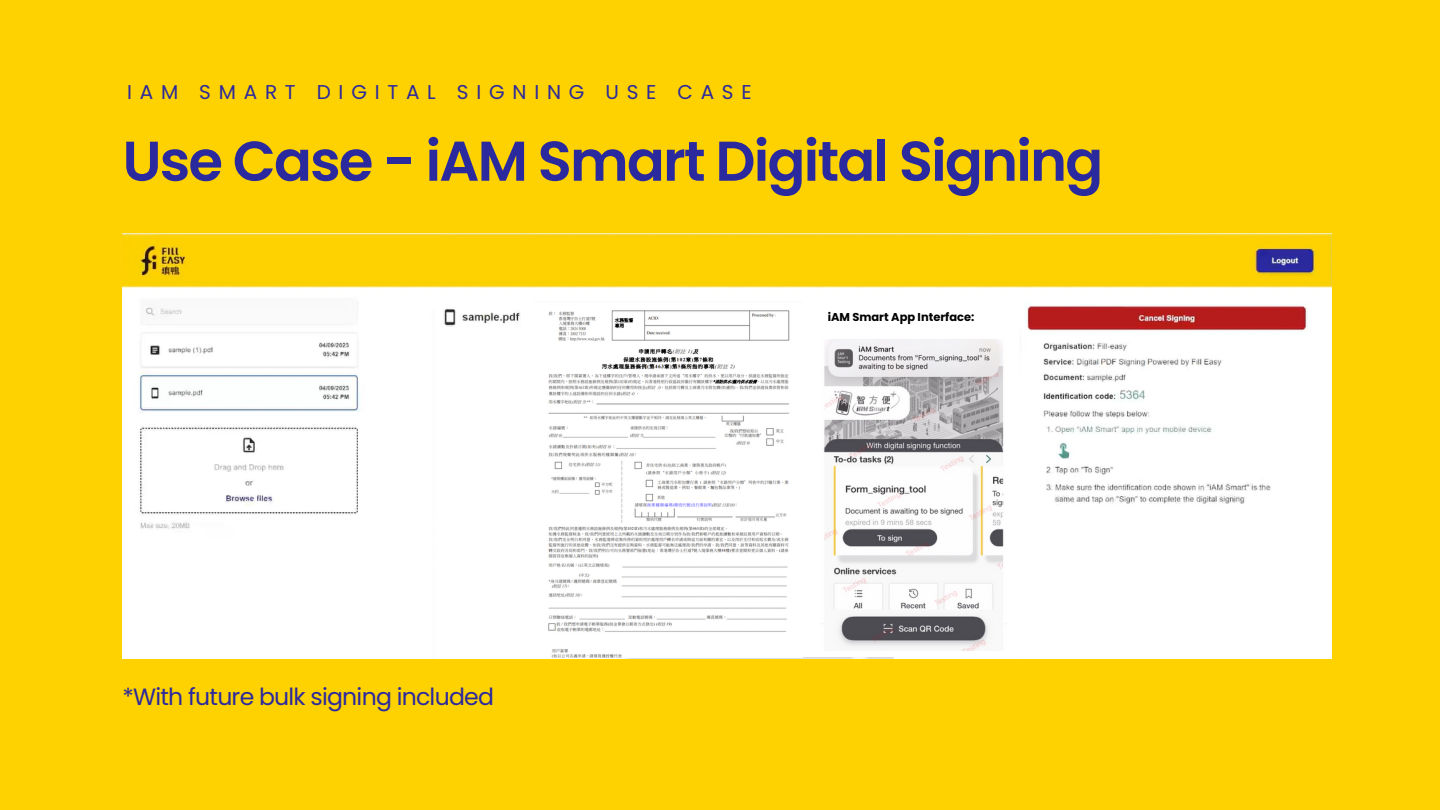
<style>
.page{position:relative;width:1440px;height:810px;background:#fed200}
.page>*{position:absolute;margin:0;border:0;box-sizing:border-box;transform-origin:0 0}
.t1{font:600 56px "Poppins";letter-spacing:-.03em;color:#2b299e}
.t2{font:23.6px "Poppins";letter-spacing:-.03em;color:#2b299e}
.t3{font:20px "Poppins";letter-spacing:.39em;color:#2b299e}
.t4{font:700 11.4px "Poppins";color:#000}
</style>
<div class="page">
<img style="left:123px;top:234px;width:1209px;height:424px">
<div style="left:525px;top:297px;width:492px;height:359px;background:#fff"></div>
<img style="left:824px;top:339px;width:180px;height:311px">
<img style="left:534px;top:310px;width:268px;height:348px">
<p class="t3" style="left:127px;top:78px;width:626px">IAM SMART DIGITAL SIGNING USE CASE</p>
<p class="t1" style="left:123px;top:122px;width:982px">Use Case - iAM Smart Digital Signing</p>
<p class="t2" style="left:123px;top:680px;width:373px">*With future bulk signing included</p>
<p class="t4" style="left:828px;top:309px;width:148px">iAM Smart App Interface:</p>
</div>
